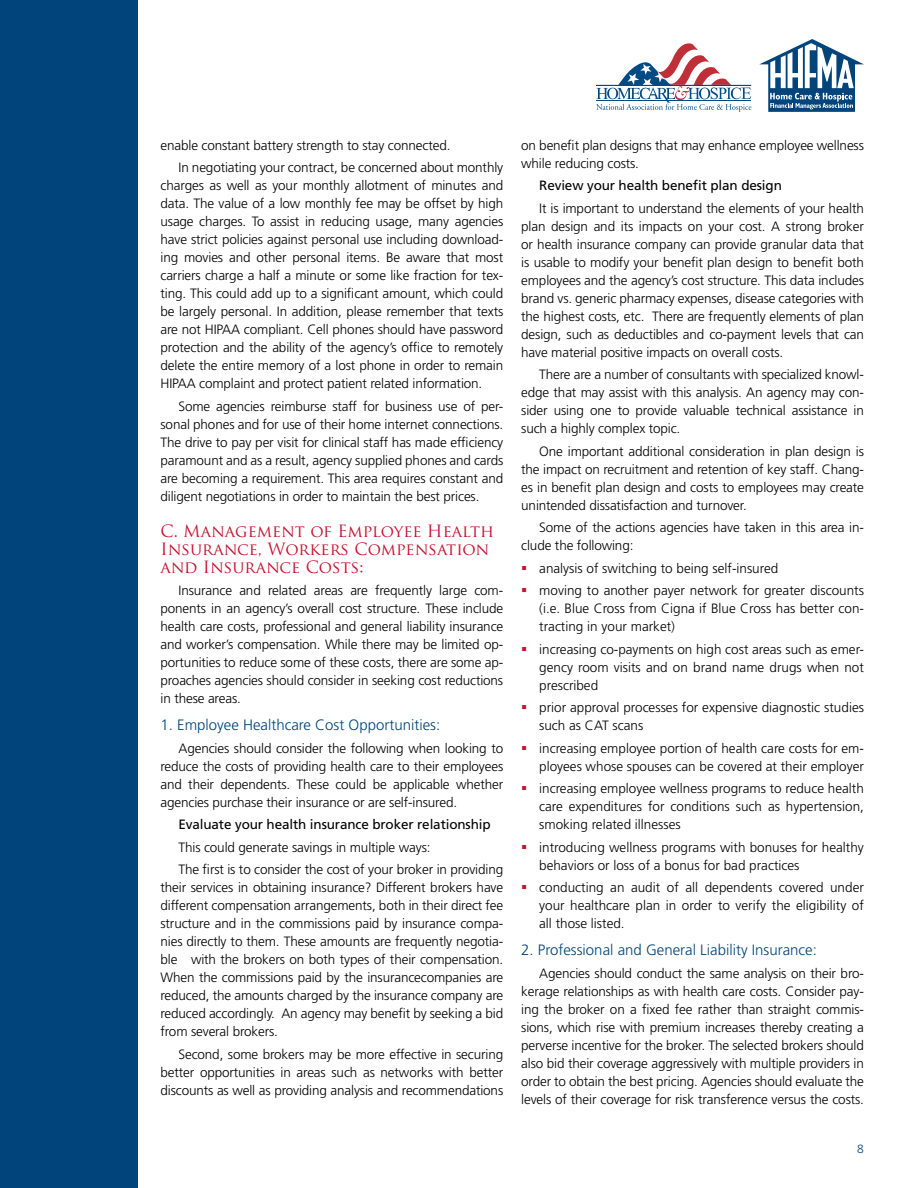
<style>
.page{position:relative;width:918px;height:1188px;background:#fff}
.page>*{position:absolute;margin:0;border:0;box-sizing:border-box;transform-origin:0 0}
.t1{font:16.5px/18px "Trajan Pro";color:#c41230}
.t2{font:300 15px "Frutiger LT Std";color:#00447c}
.t3{font:300 13.5px/18px "Frutiger LT Std";letter-spacing:-.01em;color:#000}
.t4{font:13.5px "Frutiger LT Std";letter-spacing:-.01em;color:#000}
.t5{font:300 12px "Frutiger LT Std";color:#00447c}
</style>
<div class="page">
<div style="left:0;top:0;width:138px;height:1188px;background:#00447c"></div>
<svg style="left:759px;top:39px;width:105px;height:73px"></svg>
<svg style="left:596px;top:43px;width:155px;height:69px"></svg>
<p class="t3" style="left:179px;top:134px;width:326px;line-height:22.5px;text-indent:-18px">enable constant battery strength to stay connected.<br>In negotiating your contract, be concerned about monthly</p>
<p class="t3" style="left:161px;top:177px;width:344px;text-align:justify">charges as well as your monthly allotment of minutes and data. The value of a low monthly fee may be offset by high usage charges. To assist in reducing usage, many agencies have strict policies against personal use including download&shy;ing movies and other personal items. Be aware that most carriers charge a half a minute or some like fraction for tex&shy;ting. This could add up to a significant amount, which could be largely personal. In addition, please remember that texts are not HIPAA compliant. Cell phones should have password protection and the ability of the agency’s office to remotely delete the entire memory of a lost phone in order to remain HIPAA complaint and protect patient related information.</p>
<p class="t3" style="left:161px;top:397px;width:344px;text-indent:18px">Some agencies reimburse staff for business use of per&shy;sonal phones and for use of their home internet connections.<br>The drive to pay per visit for clinical staff has made efficiency paramount and as a result, agency supplied phones and cards are becoming a requirement. This area requires constant and diligent negotiations in order to maintain the best prices.</p>
<p class="t1" style="left:160px;top:522px;width:335px">C. Management of Employee Health<br>Insurance, Workers Compensation and Insurance Costs:</p>
<p class="t3" style="left:161px;top:582px;width:344px;text-align:justify;text-indent:18px">Insurance and related areas are frequently large com&shy;ponents in an agency’s overall cost structure. These include health care costs, professional and general liability insurance and worker’s compensation. While there may be limited op&shy;portunities to reduce some of these costs, there are some ap&shy;proaches agencies should consider in seeking cost reductions in these areas.</p>
<p class="t2" style="left:160px;top:716px;width:281px">1. Employee Healthcare Cost Opportunities:</p>
<p class="t3" style="left:161px;top:739px;width:344px;text-align:justify;text-indent:18px">Agencies should consider the following when looking to reduce the costs of providing health care to their employees and their dependents. These could be applicable whether agencies purchase their insurance or are self-insured.</p>
<p class="t4" style="left:178px;top:816px;width:314px">Evaluate your health insurance broker relationship</p>
<p class="t3" style="left:178px;top:836px;width:326px;line-height:22.5px">This could generate savings in multiple ways:<br>The first is to consider the cost of your broker in providing</p>
<p class="t3" style="left:161px;top:879px;width:344px">their services in obtaining insurance? Different brokers have different compensation arrangements, both in their direct fee structure and in the commissions paid by insurance compa&shy;nies directly to them. These amounts are frequently negotia&shy;ble with the brokers on both types of their compensation.<br>When the commissions paid by the insurancecompanies are reduced, the amounts charged by the insurance company are reduced accordingly. An agency may benefit by seeking a bid from several brokers.</p>
<p class="t3" style="left:161px;top:1045px;width:344px;text-align:justify;text-indent:18px">Second, some brokers may be more effective in securing better opportunities in areas such as networks with better discounts as well as providing analysis and recommendations</p>
<p class="t3" style="left:521px;top:136px;width:344px">on benefit plan designs that may enhance employee wellness while reducing costs.</p>
<p class="t4" style="left:539px;top:177px;width:244px">Review your health benefit plan design</p>
<p class="t3" style="left:521px;top:199px;width:344px;text-align:justify;text-indent:18px">It is important to understand the elements of your health plan design and its impacts on your cost. A strong broker or health insurance company can provide granular data that is usable to modify your benefit plan design to benefit both employees and the agency’s cost structure. This data includes brand vs. generic pharmacy expenses, disease categories with the highest costs, etc. There are frequently elements of plan design, such as deductibles and co-payment levels that can have material positive impacts on overall costs.</p>
<p class="t3" style="left:521px;top:366px;width:344px;text-align:justify;text-indent:18px">There are a number of consultants with specialized knowl&shy;edge that may assist with this analysis. An agency may con&shy;sider using one to provide valuable technical assistance in such a highly complex topic.</p>
<p class="t3" style="left:521px;top:442px;width:344px;text-align:justify;text-indent:18px">One important additional consideration in plan design is the impact on recruitment and retention of key staff. Chang&shy;es in benefit plan design and costs to employees may create unintended dissatisfaction and turnover.</p>
<p class="t3" style="left:521px;top:519px;width:344px;text-indent:18px">Some of the actions agencies have taken in this area in&shy;clude the following:</p>
<p class="t3" style="left:539px;top:557px;width:326px;line-height:22.5px">analysis of switching to being self-insured<br>moving to another payer network for greater discounts</p>
<p class="t3" style="left:539px;top:600px;width:326px">(i.e. Blue Cross from Cigna if Blue Cross has better con&shy;tracting in your market)</p>
<p class="t3" style="left:539px;top:640px;width:326px;text-align:justify">increasing co-payments on high cost areas such as emer&shy;gency room visits and on brand name drugs when not prescribed</p>
<p class="t3" style="left:539px;top:699px;width:326px">prior approval processes for expensive diagnostic studies such as CAT scans</p>
<p class="t3" style="left:539px;top:739px;width:326px">increasing employee portion of health care costs for em&shy;ployees whose spouses can be covered at their employer</p>
<p class="t3" style="left:539px;top:780px;width:326px;text-align:justify">increasing employee wellness programs to reduce health care expenditures for conditions such as hypertension, smoking related illnesses</p>
<p class="t3" style="left:539px;top:838px;width:326px">introducing wellness programs with bonuses for healthy behaviors or loss of a bonus for bad practices</p>
<p class="t3" style="left:539px;top:879px;width:326px;text-align:justify">conducting an audit of all dependents covered under your healthcare plan in order to verify the eligibility of all those listed.</p>
<p class="t2" style="left:521px;top:941px;width:297px">2. Professional and General Liability Insurance:</p>
<p class="t3" style="left:521px;top:964px;width:344px;text-align:justify;text-indent:18px">Agencies should conduct the same analysis on their bro&shy;kerage relationships as with health care costs. Consider pay&shy;ing the broker on a fixed fee rather than straight commis&shy;sions, which rise with premium increases thereby creating a perverse incentive for the broker. The selected brokers should also bid their coverage aggressively with multiple providers in order to obtain the best pricing. Agencies should evaluate the levels of their coverage for risk transference versus the costs.</p>
<p class="t5" style="left:857px;top:1142px;width:8px">8</p>
</div>
